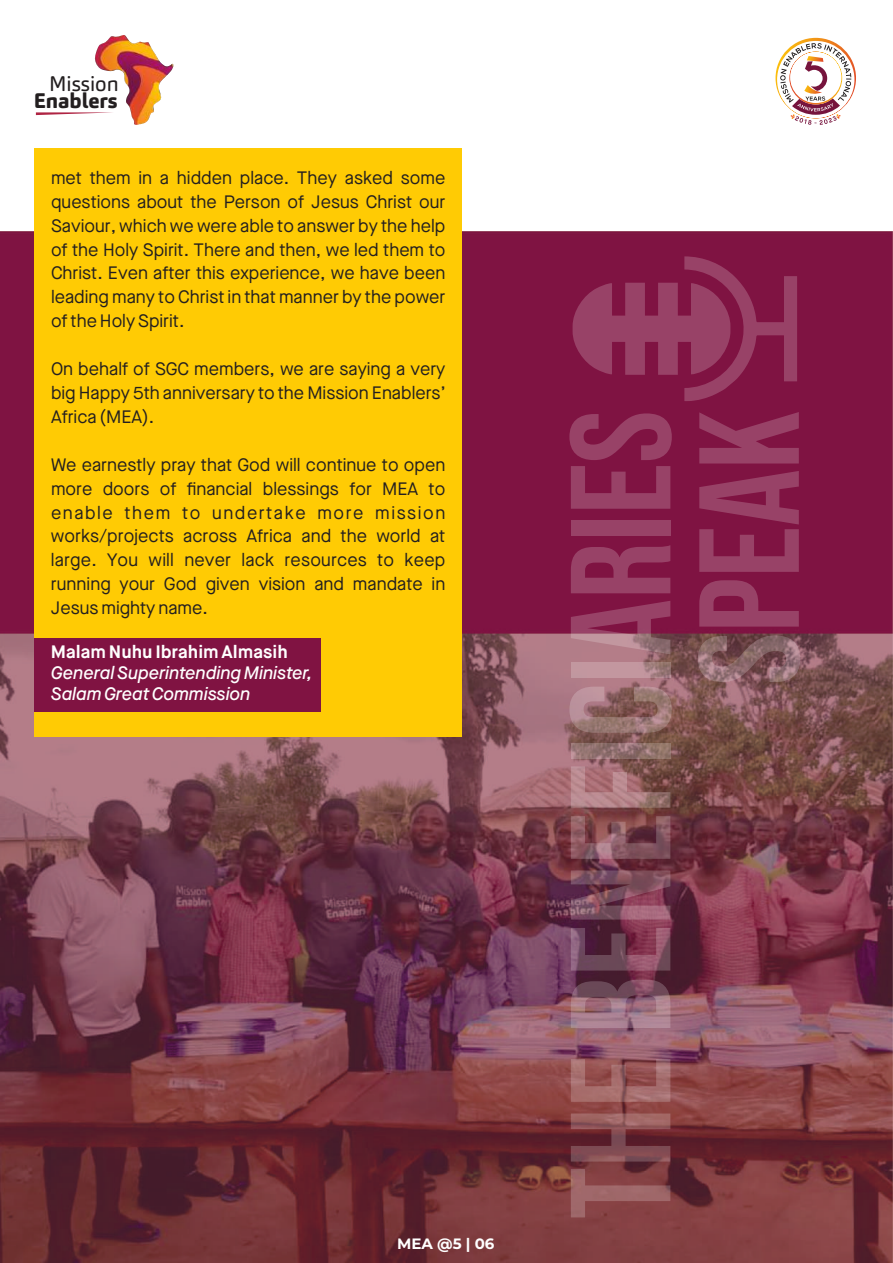
<style>
.page{position:relative;width:893px;height:1263px;background:#fff}
.page>*{position:absolute;margin:0;border:0;box-sizing:border-box;transform-origin:0 0}
.t1{font:700 142.2px/128.4px "Bebas Neue Pro";color:rgb(255 255 255/.2);text-align:right}
.t2{font:800 20.85px "Carnas W03";color:#231f20}
.t3{font:20.85px "Carnas W03";color:#231f20}
.t4{font:18px/23.9px "Maison Neue";color:#231f20;text-align:justify}
.t5{font:500 18px/21.5px "Maison Neue";color:#fff}
.t6{font:700 18px "Maison Neue";color:#fff}
.t7{font:700 15px "Montserrat";color:#fff}
</style>
<div class="page">
<img style="left:0;top:231px;width:893px;height:1032px">
<svg style="left:775px;top:38px;width:81px;height:87px"></svg>
<img style="left:94px;top:35px;width:80px;height:90px">
<svg style="left:36px;top:112px;width:78px;height:3px"></svg>
<div style="left:35px;top:149px;width:427px;height:588px;background:#ffcb04"></div>
<svg style="left:573px;top:256px;width:224px;height:145px;background:#892751"></svg>
<div style="left:35px;top:638px;width:286px;height:73px;background:#801342"></div>
<p class="t3" style="left:49px;top:70px;width:71px">Mission</p>
<p class="t2" style="left:34px;top:87px;width:85px">Enablers</p>
<p class="t4" style="left:51px;top:167px;width:396px">met them in a hidden place. They asked some questions about the Person of Jesus Christ our Saviour, which we were able to answer by the help of the Holy Spirit. There and then, we led them to Christ. Even after this experience, we have been leading many to Christ in that manner by the power of the Holy Spirit.</p>
<p class="t4" style="left:51px;top:359px;width:396px">On behalf of SGC members, we are saying a very big Happy 5th anniversary to the Mission Enablers’ Africa (MEA).</p>
<p class="t4" style="left:51px;top:454px;width:396px">We earnestly pray that God will continue to open more doors of financial blessings for MEA to enable them to undertake more mission works/projects across Africa and the world at large. You will never lack resources to keep running your God given vision and mandate in Jesus mighty name.</p>
<p class="t6" style="left:51px;top:644px;width:238px">Malam Nuhu Ibrahim Almasih</p>
<p class="t5" style="left:51px;top:664px;width:263px">General Superintending Minister,<br>Salam Great Commission</p>
<p class="t7" style="left:397px;top:1235px;width:99px">MEA @5 | 06</p>
<h1 class="t1" style="left:562px;top:1219px;width:810px;rotate:-90deg">THE BENEFICIARIES<br>SPEAK</h1>
</div>
